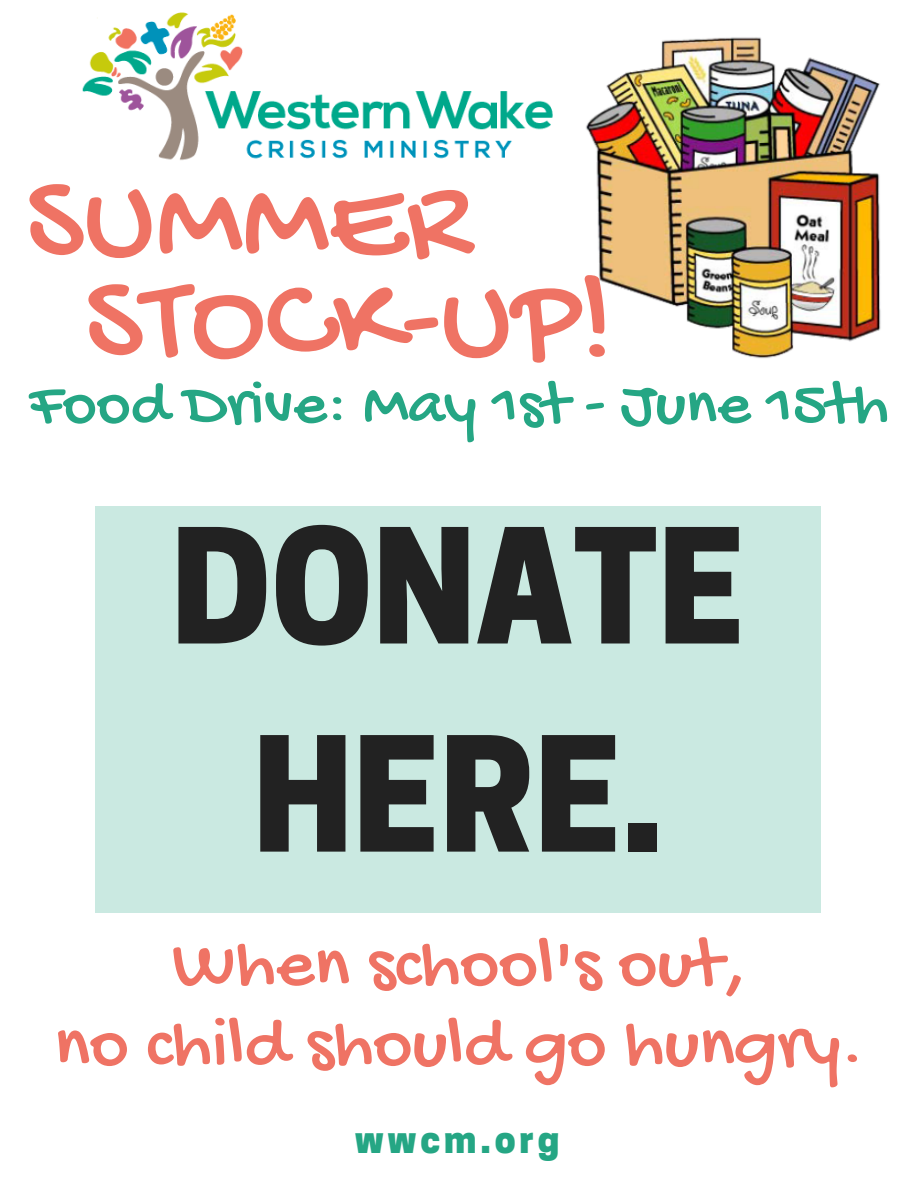
<style>
.page{position:relative;width:918px;height:1188px;background:#fff}
.page>*{position:absolute;margin:0;border:0;box-sizing:border-box;transform-origin:0 0}
.t1{font:800 149.4px/208.2px "Cooper Hewitt";color:#222;text-align:center}
.t2{font:124.5px/100.2px "Gochi Hand";color:#ef7364}
.t3{font:74.7px/79.8px "Gochi Hand";color:#ef7364;text-align:center}
.t4{font:65.4px "Gochi Hand";color:#25a684}
.t5{font:800 37.35px "Cooper Hewitt";letter-spacing:.1em;color:#25a684}
</style>
<div class="page">
<div style="left:96px;top:506px;width:725px;height:406px;background:#cae9e1"></div>
<img style="left:82px;top:12px;width:471px;height:148px">
<img style="left:586px;top:37px;width:295px;height:322px">
<h2 class="t2" style="left:85px;top:179px;width:529px;text-indent:-59px">SUMMER<br>STOCK-UP!</h2>
<p class="t4" style="left:29px;top:370px;width:861px">Food Drive: May 1st - June 15th</p>
<h1 class="t1" style="left:171px;top:502px;width:575px">DONATE<br>HERE.</h1>
<p class="t3" style="left:54px;top:929px;width:811px">When school's out,<br>no child should go hungry.</p>
<p class="t5" style="left:355px;top:1125px;width:207px">wwcm.org</p>
</div>
